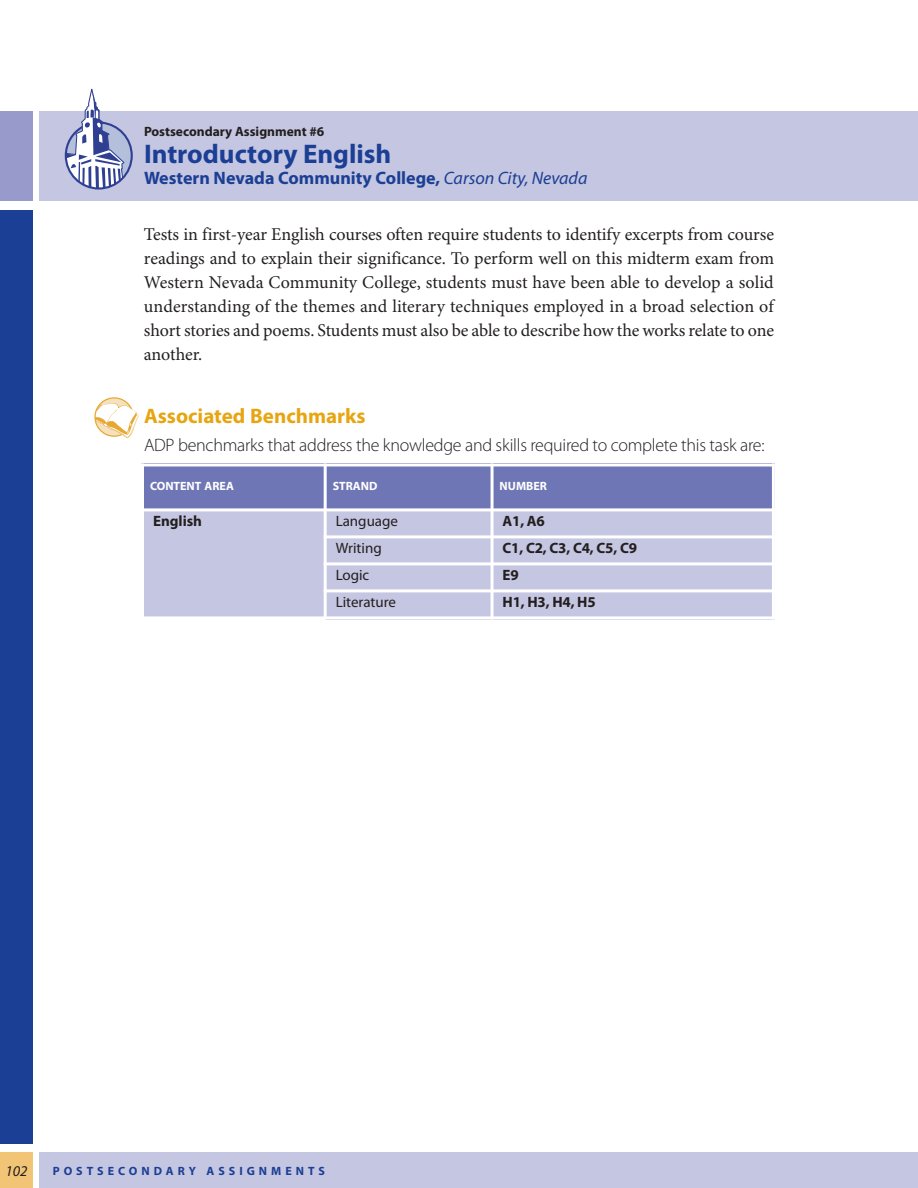
<style>
.page{position:relative;width:918px;height:1188px;background:#fff}
.page>*{position:absolute;margin:0;border:0;box-sizing:border-box;transform-origin:0 0}
.t1{font:700 27px "Myriad Pro";color:#1b3f94}
.t2{font:700 21px "Myriad Pro";color:#e7a512}
.t3{font:18px/24px "Minion Pro";letter-spacing:-.01em;color:#231f20;text-align:justify}
.t4{font:300 18px "Myriad Pro";letter-spacing:-.015em;color:#231f20}
.t5{font:700 18px "Myriad Pro";color:#1b3f94}
.t6{font:700 15px "Myriad Pro";letter-spacing:-.01em;color:#231f20}
.t7{font:15px "Myriad Pro";color:#231f20}
.t8{font:italic 15px "Myriad Pro";color:#231f20}
.t9{font:700 13.5px "Myriad Pro";color:#231f20}
.t10{font:700 12px "Myriad Pro";letter-spacing:.335em;color:#1b3f94}
.t11{font:700 12px "Myriad Pro";color:#fff}
.s1{font-weight:400;font-style:italic}
</style>
<div class="page">
<div style="left:0;top:1152px;width:918px;height:36px;background:#c5c6e1"></div>
<div style="left:0;top:1152px;width:36px;height:36px;background:#f1c575"></div>
<div style="left:0;top:210px;width:36px;height:933px;background:#1b3f94"></div>
<div style="left:0;top:111px;width:918px;height:90px;background:#c5c6e1"></div>
<div style="left:0;top:111px;width:36px;height:90px;background:#979aca"></div>
<div style="left:33px;top:0;width:6px;height:1188px;background:#fff"></div>
<svg style="left:94px;top:397px;width:38px;height:41px"></svg>
<div style="left:141px;top:463px;width:184px;height:47px;background:#6f76b5"></div>
<div style="left:325px;top:463px;width:167px;height:47px;background:#6f76b5"></div>
<div style="left:492px;top:463px;width:283px;height:47px;background:#6f76b5"></div>
<div style="left:141px;top:510px;width:184px;height:108px;background:#c5c6e1"></div>
<div style="left:325px;top:510px;width:167px;height:27px;background:#c5c6e1"></div>
<div style="left:492px;top:510px;width:283px;height:27px;background:#c5c6e1"></div>
<div style="left:325px;top:537px;width:167px;height:27px;background:#c5c6e1"></div>
<div style="left:492px;top:537px;width:283px;height:27px;background:#c5c6e1"></div>
<div style="left:325px;top:564px;width:167px;height:27px;background:#c5c6e1"></div>
<div style="left:492px;top:564px;width:283px;height:27px;background:#c5c6e1"></div>
<div style="left:325px;top:591px;width:167px;height:28px;background:#c5c6e1"></div>
<div style="left:492px;top:591px;width:283px;height:28px;background:#c5c6e1"></div>
<hr style="left:141px;top:464px;width:3px;height:155px;background:#fff">
<hr style="left:324px;top:464px;width:3px;height:155px;background:#fff">
<hr style="left:491px;top:464px;width:3px;height:155px;background:#fff">
<hr style="left:772px;top:464px;width:3px;height:155px;background:#fff">
<hr style="left:141px;top:464px;width:634px;height:2px;background:#fff">
<hr style="left:141px;top:508px;width:634px;height:3px;background:#fff">
<hr style="left:324px;top:535px;width:451px;height:3px;background:#fff">
<hr style="left:324px;top:562px;width:451px;height:3px;background:#fff">
<hr style="left:324px;top:589px;width:451px;height:3px;background:#fff">
<hr style="left:141px;top:616px;width:634px;height:3px;background:#fff">
<svg style="left:65px;top:122px;width:68px;height:68px"></svg>
<p class="t9" style="left:144px;top:127px;width:182px">Postsecondary Assignment #6</p>
<h1 class="t1" style="left:144px;top:144px;width:249px">Introductory English</h1>
<p class="t5" style="left:144px;top:172px;width:445px">Western Nevada Community College, <span class="s1">Carson City, Nevada</span></p>
<p class="t3" style="left:144px;top:223px;width:632px">Tests in first-year English courses often require students to identify excerpts from course readings and to explain their significance. To perform well on this midterm exam from Western Nevada Community College, students must have been able to develop a solid understanding of the themes and literary techniques employed in a broad selection of short stories and poems. Students must also be able to describe how the works relate to one another.</p>
<p class="t2" style="left:144px;top:408px;width:223px">Associated Benchmarks</p>
<p class="t4" style="left:144px;top:438px;width:622px">ADP benchmarks that address the knowledge and skills required to complete this task are:</p>
<p class="t11" style="left:150px;top:482px;width:85px">CONTENT AREA</p>
<p class="t11" style="left:333px;top:482px;width:46px">STRAND</p>
<p class="t11" style="left:500px;top:482px;width:49px">NUMBER</p>
<p class="t6" style="left:153px;top:515px;width:51px">English</p>
<p class="t7" style="left:336px;top:515px;width:64px">Language</p>
<p class="t6" style="left:503px;top:515px;width:44px">A1, A6</p>
<p class="t7" style="left:336px;top:542px;width:48px">Writing</p>
<p class="t6" style="left:503px;top:542px;width:136px">C1, C2, C3, C4, C5, C9</p>
<p class="t7" style="left:336px;top:569px;width:35px">Logic</p>
<p class="t6" style="left:503px;top:569px;width:18px">E9</p>
<p class="t7" style="left:336px;top:596px;width:62px">Literature</p>
<p class="t6" style="left:503px;top:596px;width:95px">H1, H3, H4, H5</p>
<p class="t8" style="left:6px;top:1165px;width:24px">102</p>
<p class="t10" style="left:53px;top:1166px;width:274px">POSTSECONDARY ASSIGNMENTS</p>
</div>
